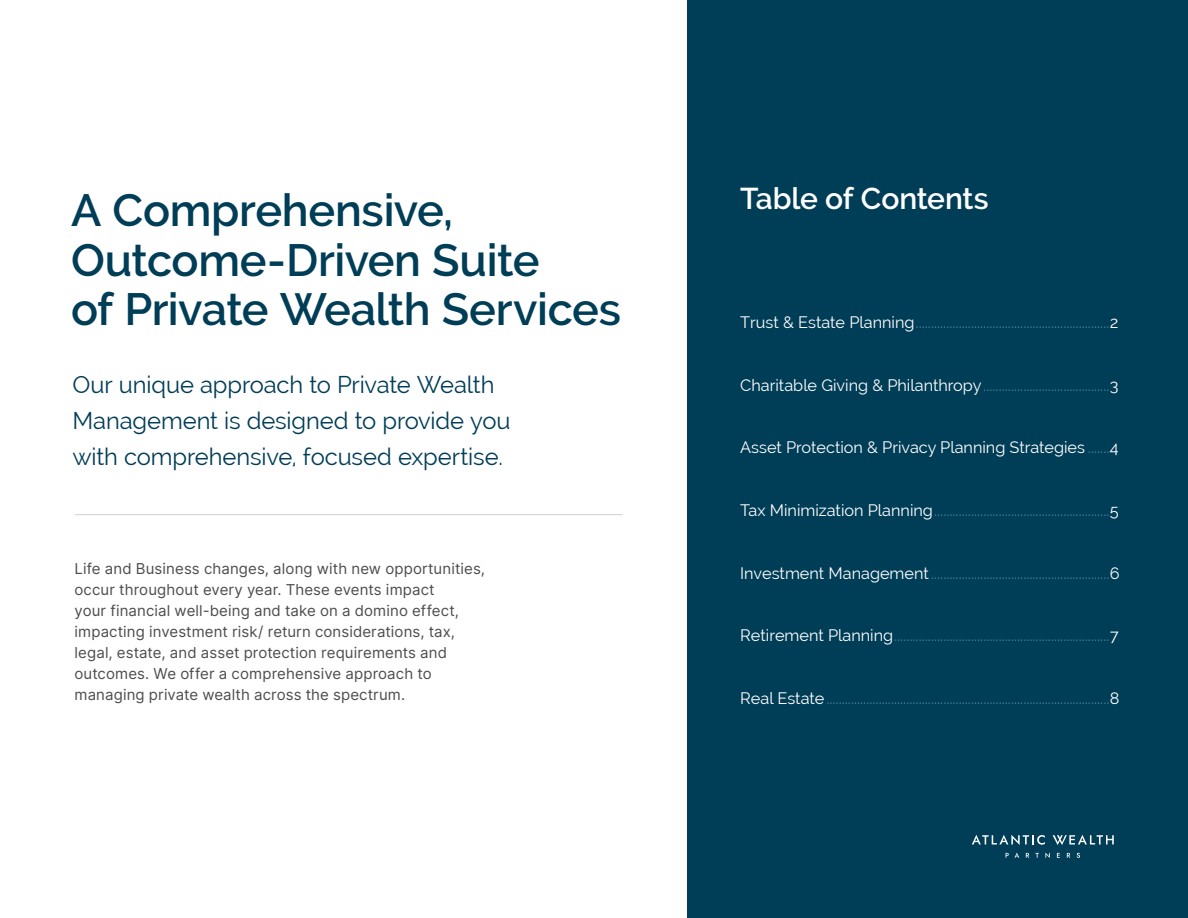
<style>
.page{position:relative;width:1188px;height:918px;background:#fff}
.page>*{position:absolute;margin:0;border:0;box-sizing:border-box;transform-origin:0 0}
.t1{font:600 45px/49.5px "Raleway";letter-spacing:-.01em;color:#003d57}
.t2{font:600 30px "Raleway";letter-spacing:-.01em;color:#fff}
.t3{font:23.7px/35.7px "Raleway";letter-spacing:-.005em;color:#003d57}
.t4{font:16.35px "Raleway";color:#54879f}
.t5{font:16.35px "Raleway";color:#fff}
.t6{font:15px/21px "Inter";letter-spacing:.01em;color:#4d4d4f}
.s1{color:#fff}
.s2{color:#54879f}
</style>
<div class="page">
<div style="left:687px;top:0;width:501px;height:918px;background:#003d57"></div>
<hr style="left:75px;top:514px;width:548px;height:1px;background:#cfd1d2">
<svg style="left:1015px;top:853px;width:4px;height:5px"></svg>
<svg style="left:1026px;top:853px;width:3px;height:5px"></svg>
<svg style="left:1035px;top:853px;width:4px;height:5px"></svg>
<svg style="left:1045px;top:853px;width:5px;height:5px"></svg>
<svg style="left:1057px;top:853px;width:3px;height:5px"></svg>
<svg style="left:1067px;top:853px;width:3px;height:5px"></svg>
<svg style="left:1077px;top:853px;width:3px;height:5px"></svg>
<svg style="left:972px;top:835px;width:73px;height:10px"></svg>
<svg style="left:1053px;top:835px;width:61px;height:10px"></svg>
<h1 class="t1" style="left:71px;top:186px;width:551px">A Comprehensive,<br>Outcome-Driven Suite<br>of Private Wealth Services</h1>
<h3 class="t3" style="left:72px;top:367px;width:440px">Our unique approach to Private Wealth<br>Management is designed to provide you with comprehensive, focused expertise.</h3>
<p class="t6" style="left:75px;top:558px;width:412px">Life and Business changes, along with new opportunities, occur throughout every year. These events impact<br>your financial well-being and take on a domino effect, impacting investment risk/ return considerations, tax, legal, estate, and asset protection requirements and outcomes. We offer a comprehensive approach to managing private wealth across the spectrum.</p>
<h2 class="t2" style="left:740px;top:182px;width:250px">Table of Contents</h2>
<p class="t4" style="left:740px;top:313px;width:380px"><span class="s1">Trust &amp; Estate Planning</span>...............................................................<span class="s1">2</span></p>
<p class="t4" style="left:740px;top:376px;width:380px"><span class="s1">Charitable Giving &amp; Philanthropy</span>.........................................<span class="s1">3</span></p>
<p class="t5" style="left:740px;top:438px;width:380px">Asset Protection &amp; Privacy Planning Strategies <span class="s2">.......</span>4</p>
<p class="t4" style="left:740px;top:501px;width:380px"><span class="s1">Tax Minimization Planning</span>.........................................................<span class="s1">5</span></p>
<p class="t4" style="left:740px;top:563px;width:381px"><span class="s1">Investment Management</span>..........................................................<span class="s1">6</span></p>
<p class="t4" style="left:740px;top:626px;width:380px"><span class="s1">Retirement Planning</span>......................................................................<span class="s1">7</span></p>
<p class="t4" style="left:740px;top:689px;width:381px"><span class="s1">Real Estate</span>............................................................................................<span class="s1">8</span></p>
</div>
